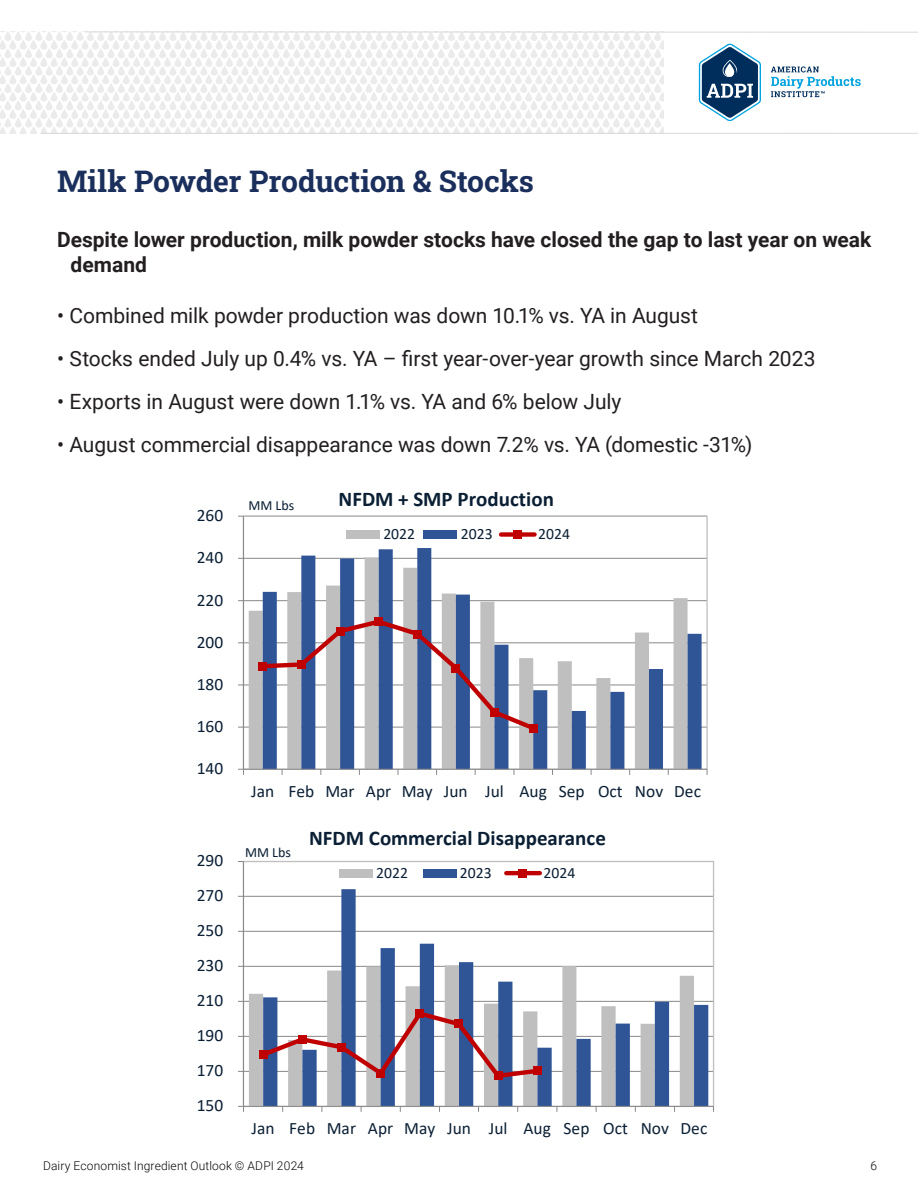
<style>
.page{position:relative;width:918px;height:1188px;background:#fff}
.page>*{position:absolute;margin:0;border:0;box-sizing:border-box;transform-origin:0 0}
.t1{font:700 30px "Roboto Slab";letter-spacing:-.01em;color:#1a2f5b}
.t2{font:21px "Roboto";letter-spacing:-.005em;color:#231f20}
.t3{font:700 21px/25.5px "Roboto";color:#231f20}
.t4{font:700 21px "Calibri";color:#0a1f34}
.t5{font:17.4px "Calibri";letter-spacing:.005em;color:#0a1f34}
.t6{font:15.75px "Calibri";color:#0a1f34}
.t7{font:14.1px "Calibri";letter-spacing:-.005em;color:#0a1f34}
.t8{font:300 12px "Roboto";letter-spacing:.01em;color:#040503}
</style>
<div class="page">
<div style="left:0;top:32px;width:663px;height:101px;background:#f6f5f5"></div>
<svg style="left:699px;top:44px;width:62px;height:77px"></svg>
<svg style="left:771px;top:66px;width:90px;height:31px"></svg>
<hr style="left:86px;top:32px;width:832px;height:1px;background:#dcd8d7">
<hr style="left:41px;top:133px;width:877px;height:1px;background:#dcd8d7">
<hr style="left:243px;top:727px;width:464px;height:1px;background:#898989">
<hr style="left:243px;top:685px;width:464px;height:1px;background:#898989">
<hr style="left:243px;top:642px;width:464px;height:1px;background:#898989">
<hr style="left:243px;top:600px;width:464px;height:1px;background:#898989">
<hr style="left:243px;top:558px;width:464px;height:1px;background:#898989">
<svg style="left:249px;top:557px;width:14px;height:212px;fill:#bfbfbf"></svg>
<svg style="left:263px;top:548px;width:439px;height:221px"></svg>
<hr style="left:243px;top:516px;width:1px;height:253px;background:#898989">
<hr style="left:243px;top:769px;width:464px;height:1px;background:#898989">
<svg style="left:258px;top:617px;width:281px;height:117px"></svg>
<div style="left:258px;top:662px;width:9px;height:9px;background:#c00000"></div>
<div style="left:297px;top:660px;width:9px;height:9px;background:#c00000"></div>
<div style="left:336px;top:627px;width:8px;height:9px;background:#c00000"></div>
<div style="left:374px;top:617px;width:9px;height:9px;background:#c00000"></div>
<div style="left:413px;top:630px;width:9px;height:9px;background:#c00000"></div>
<div style="left:451px;top:664px;width:9px;height:9px;background:#c00000"></div>
<div style="left:490px;top:708px;width:9px;height:9px;background:#c00000"></div>
<div style="left:529px;top:724px;width:9px;height:8px;background:#c00000"></div>
<div style="left:346px;top:530px;width:34px;height:9px;background:#bfbfbf"></div>
<div style="left:424px;top:530px;width:33px;height:9px;background:#2f5597"></div>
<div style="left:501px;top:532px;width:34px;height:5px;background:#c00000"></div>
<div style="left:513px;top:530px;width:9px;height:9px;background:#c00000"></div>
<hr style="left:243px;top:1071px;width:471px;height:1px;background:#898989">
<hr style="left:243px;top:1036px;width:471px;height:1px;background:#898989">
<hr style="left:243px;top:1001px;width:471px;height:1px;background:#898989">
<hr style="left:243px;top:966px;width:471px;height:1px;background:#898989">
<hr style="left:243px;top:931px;width:471px;height:1px;background:#898989">
<hr style="left:243px;top:896px;width:471px;height:1px;background:#898989">
<svg style="left:249px;top:965px;width:14px;height:141px;fill:#bfbfbf"></svg>
<svg style="left:263px;top:889px;width:445px;height:217px"></svg>
<hr style="left:243px;top:862px;width:1px;height:244px;background:#898989">
<hr style="left:243px;top:1106px;width:471px;height:1px;background:#898989">
<svg style="left:257px;top:1009px;width:285px;height:72px"></svg>
<div style="left:259px;top:1050px;width:8px;height:9px;background:#c00000"></div>
<div style="left:298px;top:1035px;width:9px;height:9px;background:#c00000"></div>
<div style="left:337px;top:1043px;width:9px;height:9px;background:#c00000"></div>
<div style="left:376px;top:1069px;width:9px;height:9px;background:#c00000"></div>
<div style="left:415px;top:1009px;width:9px;height:9px;background:#c00000"></div>
<div style="left:455px;top:1020px;width:8px;height:8px;background:#c00000"></div>
<div style="left:494px;top:1071px;width:9px;height:9px;background:#c00000"></div>
<div style="left:533px;top:1066px;width:9px;height:9px;background:#c00000"></div>
<div style="left:339px;top:869px;width:34px;height:8px;background:#bfbfbf"></div>
<div style="left:423px;top:869px;width:33px;height:8px;background:#2f5597"></div>
<hr style="left:506px;top:871px;width:34px;height:4px;background:#c00000">
<div style="left:519px;top:869px;width:8px;height:8px;background:#c00000"></div>
<h1 class="t1" style="left:57px;top:160px;width:478px">Milk Powder Production &amp; Stocks</h1>
<p class="t3" style="left:71px;top:226px;width:802px;text-indent:-14px">Despite lower production, milk powder stocks have closed the gap to last year on weak demand</p>
<p class="t2" style="left:57px;top:301px;width:643px">• Combined milk powder production was down 10.1% vs. YA in August</p>
<p class="t2" style="left:57px;top:344px;width:760px">• Stocks ended July up 0.4% vs. YA – first year-over-year growth since March 2023</p>
<p class="t2" style="left:57px;top:387px;width:566px">• Exports in August were down 1.1% vs. YA and 6% below July</p>
<p class="t2" style="left:57px;top:430px;width:697px">• August commercial disappearance was down 7.2% vs. YA (domestic -31%)</p>
<p class="t5" style="left:197px;top:503px;width:28px">260</p>
<p class="t5" style="left:197px;top:546px;width:28px">240</p>
<p class="t5" style="left:197px;top:588px;width:28px">220</p>
<p class="t5" style="left:197px;top:630px;width:28px">200</p>
<p class="t5" style="left:197px;top:672px;width:28px">180</p>
<p class="t5" style="left:197px;top:714px;width:28px">160</p>
<p class="t5" style="left:197px;top:756px;width:28px">140</p>
<p class="t5" style="left:197px;top:849px;width:28px">290</p>
<p class="t5" style="left:197px;top:884px;width:28px">270</p>
<p class="t5" style="left:197px;top:919px;width:28px">250</p>
<p class="t5" style="left:197px;top:953px;width:28px">230</p>
<p class="t5" style="left:197px;top:988px;width:28px">210</p>
<p class="t5" style="left:197px;top:1023px;width:28px">190</p>
<p class="t5" style="left:197px;top:1058px;width:28px">170</p>
<p class="t5" style="left:197px;top:1093px;width:28px">150</p>
<p class="t7" style="left:248px;top:496px;width:47px">MM Lbs</p>
<p class="t4" style="left:339px;top:484px;width:217px">NFDM + SMP Production</p>
<p class="t6" style="left:383px;top:523px;width:33px">2022</p>
<p class="t6" style="left:461px;top:523px;width:33px">2023</p>
<p class="t6" style="left:538px;top:523px;width:33px">2024</p>
<p class="t5" style="left:251px;top:779px;width:451px">Jan Feb Mar Apr May Jun Jul Aug Sep Oct Nov Dec</p>
<p class="t7" style="left:245px;top:842px;width:47px">MM Lbs</p>
<p class="t4" style="left:309px;top:823px;width:298px">NFDM Commercial Disappearance</p>
<p class="t6" style="left:376px;top:861px;width:33px">2022</p>
<p class="t6" style="left:460px;top:861px;width:33px">2023</p>
<p class="t6" style="left:543px;top:861px;width:33px">2024</p>
<p class="t5" style="left:252px;top:1116px;width:457px">Jan Feb Mar Apr May Jun Jul Aug Sep Oct Nov Dec</p>
<p class="t8" style="left:43px;top:1157px;width:262px">Dairy Economist Ingredient Outlook © ADPI 2024</p>
<p class="t8" style="left:871px;top:1157px;width:8px">6</p>
</div>
